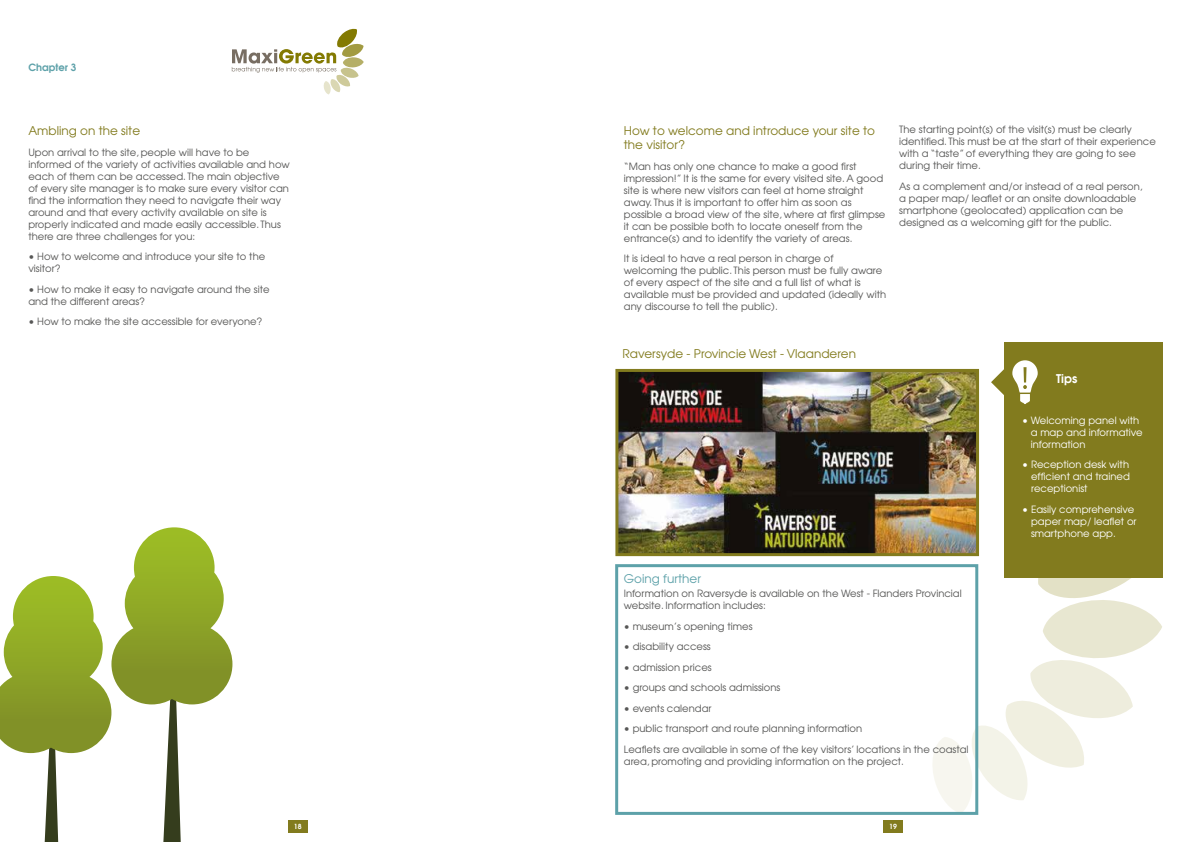
<style>
.page{position:relative;width:1191px;height:842px;background:#fff}
.page>*{position:absolute;margin:0;border:0;box-sizing:border-box;transform-origin:0 0}
.t1{font:12px/14.4px "Avant Garde";color:#827b1e}
.t2{font:12px "Avant Garde";color:#5da1a9}
.t3{font:600 12px "Avant Garde";color:#fff}
.t4{font:10px/12px "Avant Garde";color:#575756}
.t5{font:10px/12px "Avant Garde";color:#fff}
.t6{font:600 10px "Avant Garde";color:#5da1a9}
.t7{font:600 7px "Avant Garde";color:#fff}
</style>
<div class="page">
<svg style="left:232px;top:29px;width:132px;height:65px"></svg>
<svg style="left:870px;top:556px;width:292px;height:258px"></svg>
<div style="left:288px;top:820px;width:20px;height:13px;background:#827b1e"></div>
<div style="left:883px;top:820px;width:20px;height:13px;background:#827b1e"></div>
<svg style="left:0;top:527px;width:232px;height:315px"></svg>
<div style="left:615px;top:564px;width:363px;height:251px;border:3px solid #5da1a9"></div>
<img style="left:619px;top:373px;width:356px;height:179px">
<div style="left:615px;top:369px;width:364px;height:187px;border:3px solid #827b1e"></div>
<div style="left:1004px;top:342px;width:158px;height:236px;background:#827b1e"></div>
<svg style="left:991px;top:360px;width:46px;height:44px"></svg>
<p class="t6" style="left:28px;top:61px;width:50px">Chapter 3</p>
<p class="t1" style="left:28px;top:123px;width:113px">Ambling on the site</p>
<p class="t4" style="left:28px;top:146px;width:263px">Upon arrival to the site, people will have to be informed of the variety of activities available and how each of them can be accessed. The main objective of every site manager is to make sure every visitor can find the information they need to navigate their way around and that every activity available on site is properly indicated and made easily accessible. Thus there are three challenges for you:</p>
<p class="t4" style="left:28px;top:250px;width:238px">• How to welcome and introduce your site to the visitor?</p>
<p class="t4" style="left:28px;top:283px;width:243px">• How to make it easy to navigate around the site and the different areas?</p>
<p class="t4" style="left:28px;top:315px;width:236px">• How to make the site accessible for everyone?</p>
<p class="t1" style="left:624px;top:123px;width:253px">How to welcome and introduce your site to the visitor?</p>
<p class="t4" style="left:624px;top:160px;width:263px">“Man has only one chance to make a good first impression!” It is the same for every visited site. A good site is where new visitors can feel at home straight away. Thus it is important to offer him as soon as possible a broad view of the site, where at first glimpse it can be possible both to locate oneself from the entrance(s) and to identify the variety of areas.</p>
<p class="t4" style="left:624px;top:253px;width:264px">It is ideal to have a real person in charge of welcoming the public. This person must be fully aware of every aspect of the site and a full list of what is available must be provided and updated (ideally with any discourse to tell the public).</p>
<p class="t4" style="left:899px;top:124px;width:258px">The starting point(s) of the visit(s) must be clearly identified. This must be at the start of their experience with a “taste” of everything they are going to see during their time.</p>
<p class="t4" style="left:899px;top:180px;width:245px">As a complement and/or instead of a real person, a paper map/ leaflet or an onsite downloadable smartphone (geolocated) application can be designed as a welcoming gift for the public.</p>
<p class="t1" style="left:622px;top:346px;width:235px">Raversyde - Provincie West - Vlaanderen</p>
<p class="t3" style="left:1056px;top:370px;width:23px">Tips</p>
<p class="t5" style="left:1030px;top:414px;width:113px;text-indent:-9px">• Welcoming panel with a map and informative information</p>
<p class="t5" style="left:1031px;top:458px;width:100px;text-align:justify;text-indent:-9px">• Reception desk with efficient and trained receptionist</p>
<p class="t5" style="left:1031px;top:503px;width:107px;text-indent:-9px">• Easily comprehensive paper map/ leaflet or smartphone app.</p>
<p class="t2" style="left:624px;top:571px;width:79px">Going further</p>
<p class="t4" style="left:624px;top:588px;width:339px">Information on Raversyde is available on the West - Flanders Provincial website. Information includes:</p>
<p class="t4" style="left:624px;top:620px;width:130px">• museum’s opening times</p>
<p class="t4" style="left:624px;top:641px;width:88px">• disability access</p>
<p class="t4" style="left:624px;top:661px;width:89px">• admission prices</p>
<p class="t4" style="left:624px;top:682px;width:158px">• groups and schools admissions</p>
<p class="t4" style="left:624px;top:702px;width:89px">• events calendar</p>
<p class="t4" style="left:624px;top:718px;width:346px;line-height:20.5px">• public transport and route planning information<br>Leaflets are available in some of the key visitors’ locations in the coastal</p>
<p class="t4" style="left:624px;top:755px;width:282px">area, promoting and providing information on the project.</p>
<p class="t7" style="left:294px;top:822px;width:9px">18</p>
<p class="t7" style="left:889px;top:822px;width:9px">19</p>
</div>
